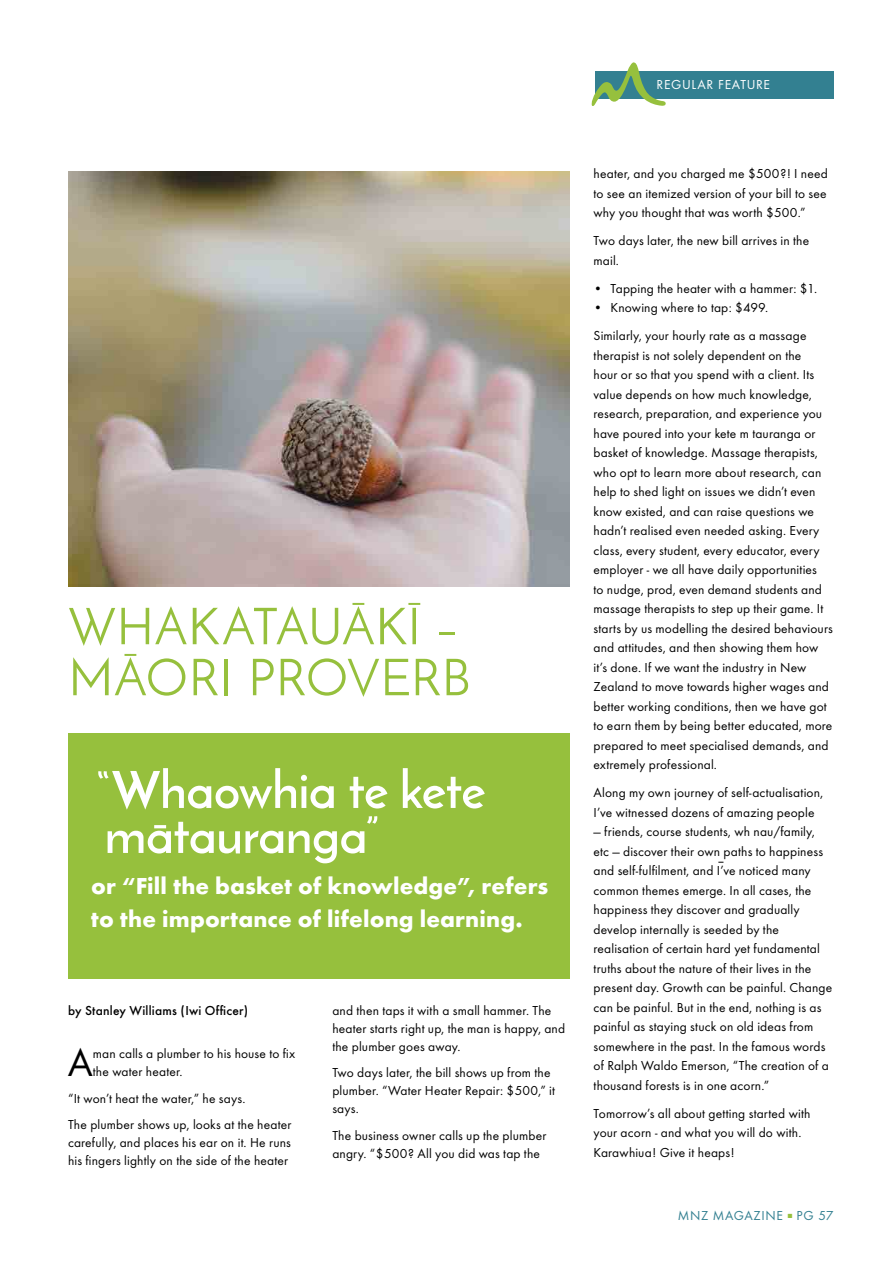
<style>
.page{position:relative;width:893px;height:1263px;background:#fff}
.page>*{position:absolute;margin:0;border:0;box-sizing:border-box;transform-origin:0 0}
.t1{font:700 51px/45px "Josefin Sans";letter-spacing:-.01em;color:#fff}
.t2{font:51px/51px "Josefin Sans";color:#96c03d}
.t3{font:40.5px "Futura T";color:#000}
.t4{font:700 24px/33px "Futura T";letter-spacing:.005em;color:#fff}
.t5{font:13.5px/19.5px "Futura T";letter-spacing:.01em;color:#000}
.t6{font:500 13.5px "Futura T";letter-spacing:.015em;color:#000}
.t7{font:13.5px "Futura T";letter-spacing:.05em;color:#338091}
.t8{font:13.5px "Futura T";letter-spacing:.05em;color:#fff}
</style>
<div class="page">
<div style="left:595px;top:71px;width:238px;height:27px;background:#338091"></div>
<svg style="left:591px;top:62px;width:75px;height:43px"></svg>
<div style="left:68px;top:733px;width:502px;height:246px;background:#96c03d"></div>
<img style="left:68px;top:172px;width:502px;height:415px">
<p class="t8" style="left:657px;top:77px;width:115px">REGULAR FEATURE</p>
<h1 class="t2" style="left:68px;top:600px;width:404px">WHAKATAUĀKĪ –<br>MĀORI PROVERB</h1>
<h1 class="t1" style="left:96px;top:767px;width:391px">“Whaowhia te kete mātauranga”</h1>
<h3 class="t4" style="left:91px;top:870px;width:459px">or “Fill the basket of knowledge”, refers to the importance of lifelong learning.</h3>
<p class="t6" style="left:68px;top:1002px;width:182px">by Stanley Williams (Iwi Officer)</p>
<h2 class="t3" style="left:68px;top:1039px;width:27px">A</h2>
<p class="t5" style="left:93px;top:1044px;width:204px;line-height:18px">man calls a plumber to his house to fix the water heater.</p>
<p class="t5" style="left:68px;top:1085px;width:225px;line-height:26.5px">“It won’t heat the water,” he says.<br>The plumber shows up, looks at the heater</p>
<p class="t5" style="left:68px;top:1133px;width:224px;line-height:18px">carefully, and places his ear on it. He runs his fingers lightly on the side of the heater</p>
<p class="t5" style="left:332px;top:1001px;width:234px;line-height:18px">and then taps it with a small hammer. The heater starts right up, the man is happy, and the plumber goes away.</p>
<p class="t5" style="left:332px;top:1063px;width:224px;line-height:18px">Two days later, the bill shows up from the plumber. “Water Heater Repair: $500,” it says.</p>
<p class="t5" style="left:332px;top:1126px;width:216px;line-height:18px">The business owner calls up the plumber angry. “$500? All you did was tap the</p>
<p class="t5" style="left:594px;top:164px;width:236px;text-align:justify">heater, and you charged me $500?! I need to see an itemized version of your bill to see why you thought that was worth $500.”</p>
<p class="t5" style="left:594px;top:231px;width:217px">Two days later, the new bill arrives in the mail.</p>
<p class="t5" style="left:594px;top:278px;width:225px">• Tapping the heater with a hammer: $1.</p>
<p class="t5" style="left:594px;top:294px;width:214px;line-height:28px">• Knowing where to tap: $499.<br>Similarly, your hourly rate as a massage</p>
<p class="t5" style="left:594px;top:345px;width:241px">therapist is not solely dependent on the<br>hour or so that you spend with a client. Its value depends on how much knowledge, research, preparation, and experience you have poured into your kete mātauranga or basket of knowledge. Massage therapists, who opt to learn more about research, can help to shed light on issues we didn’t even know existed, and can raise questions we hadn’t realised even needed asking. Every class, every student, every educator, every employer - we all have daily opportunities<br>to nudge, prod, even demand students and massage therapists to step up their game. It starts by us modelling the desired behaviours and attitudes, and then showing them how it’s done. If we want the industry in New Zealand to move towards higher wages and better working conditions, then we have got to earn them by being better educated, more prepared to meet specialised demands, and extremely professional.</p>
<p class="t5" style="left:594px;top:783px;width:231px">Along my own journey of self-actualisation,<br>I’ve witnessed dozens of amazing people</p>
<p class="t5" style="left:594px;top:822px;width:240px">— friends, course students, whānau/family, etc — discover their own paths to happiness and self-fulfilment, and I’ve noticed many common themes emerge. In all cases, the happiness they discover and gradually develop internally is seeded by the realisation of certain hard yet fundamental truths about the nature of their lives in the present day. Growth can be painful. Change can be painful. But in the end, nothing is as painful as staying stuck on old ideas from somewhere in the past. In the famous words of Ralph Waldo Emerson, “The creation of a thousand forests is in one acorn.”</p>
<p class="t5" style="left:594px;top:1103px;width:218px">Tomorrow’s all about getting started with your acorn - and what you will do with.<br>Karawhiua! Give it heaps!</p>
<p class="t7" style="left:678px;top:1208px;width:157px">MNZ MAGAZINE <sup>■</sup> PG 57</p>
</div>
